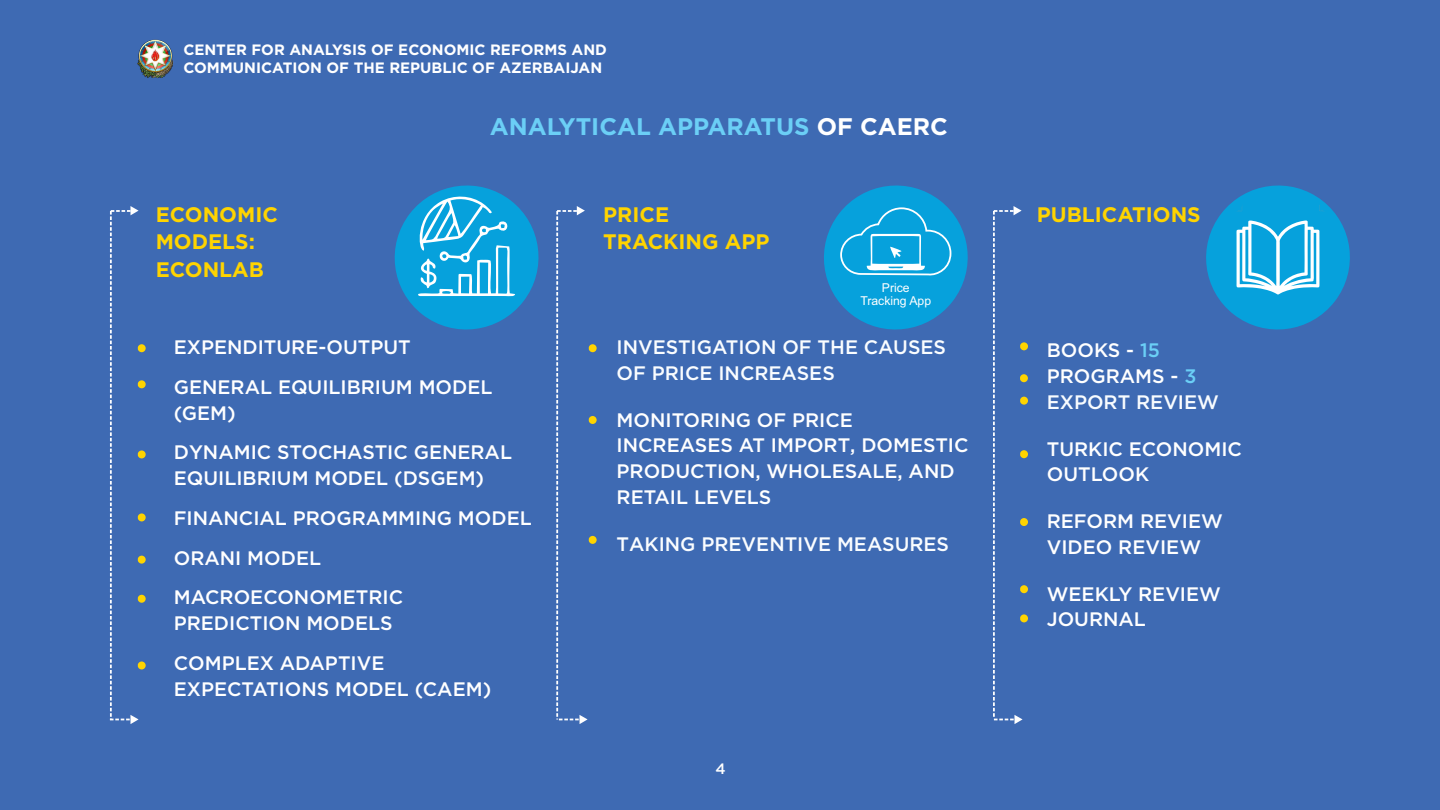
<style>
.page{position:relative;width:1440px;height:810px;background:#3e6ab3}
.page>*{position:absolute;margin:0;border:0;box-sizing:border-box;transform-origin:0 0}
.t1{font:700 24px "Gotham";color:#6bcff6}
.t2{font:700 21px/27.8px "Gotham";color:#ffd400}
.t3{font:500 19.5px/25.7px "Gotham";color:#fff}
.t4{font:500 19.5px/25.7px "Gotham";color:#fafdff}
.t5{font:700 15px/18px "Gotham";color:#fff}
.t6{font:500 15px "Gotham";color:#fff}
.t7{font:12.23px/13.6px "Arial";color:#fff;text-align:center}
.s1{color:#fff}
.s2{color:#6bcff6}
.s3{color:#f8fcff}
</style>
<div class="page">
<svg style="left:824px;top:185px;width:144px;height:145px"></svg>
<svg style="left:1206px;top:185px;width:144px;height:145px"></svg>
<svg style="left:394px;top:185px;width:203px;height:539px"></svg>
<svg style="left:110px;top:206px;width:36px;height:518px"></svg>
<svg style="left:993px;top:206px;width:35px;height:518px"></svg>
<img style="left:137px;top:39px;width:37px;height:40px">
<p class="t5" style="left:183px;top:42px;width:425px">CENTER FOR ANALYSIS OF ECONOMIC REFORMS AND<br>COMMUNICATION OF THE REPUBLIC OF AZERBAIJAN</p>
<p class="t2" style="left:156px;top:201px;width:124px">ECONOMIC<br>MODELS:<br>ECONLAB</p>
<p class="t1" style="left:490px;top:116px;width:460px">ANALYTICAL APPARATUS <span class="s1">OF CAERC</span></p>
<p class="t2" style="left:603px;top:201px;width:168px">PRICE<br>TRACKING APP</p>
<p class="t2" style="left:1037px;top:201px;width:165px">PUBLICATIONS</p>
<p class="t3" style="left:174px;top:328px;width:320px;line-height:39.8px">EXPENDITURE-OUTPUT<br>GENERAL EQUILIBRIUM MODEL</p>
<p class="t3" style="left:174px;top:394px;width:340px;line-height:39.8px">(GEM)<br>DYNAMIC STOCHASTIC GENERAL</p>
<p class="t3" style="left:174px;top:459px;width:360px;line-height:39.8px">EQUILIBRIUM MODEL (DSGEM)<br>FINANCIAL PROGRAMMING MODEL<br>ORANI MODEL<br>MACROECONOMETRIC</p>
<p class="t3" style="left:174px;top:605px;width:220px;line-height:39.8px">PREDICTION MODELS<br>COMPLEX ADAPTIVE</p>
<p class="t3" style="left:174px;top:677px;width:319px">EXPECTATIONS MODEL (CAEM)</p>
<p class="t7" style="left:860px;top:282px;width:72px">Price<br>Tracking App</p>
<p class="t4" style="left:617px;top:335px;width:331px">INVESTIGATION OF THE CAUSES<br>OF PRICE INCREASES</p>
<p class="t3" style="left:617px;top:408px;width:353px">MONITORING OF PRICE<br>INCREASES AT IMPORT, DOMESTIC<br>PRODUCTION, WHOLESALE, AND<br>RETAIL LEVELS</p>
<p class="t4" style="left:617px;top:532px;width:334px">TAKING PREVENTIVE MEASURES</p>
<p class="t6" style="left:715px;top:762px;width:12px">4</p>
<p class="t3" style="left:1047px;top:339px;width:174px">BOOKS - <span class="s2">15<br></span>PROGRAMS - <span class="s2">3<br></span><span class="s3">EXPORT REV</span>I<span class="s3">EW</span></p>
<p class="t3" style="left:1047px;top:437px;width:197px">TURKIC ECONOMIC<br>OUTLOOK</p>
<p class="t3" style="left:1047px;top:510px;width:178px">REFORM REVIEW<br>VIDEO REVIEW</p>
<p class="t3" style="left:1047px;top:582px;width:176px">WEEKLY REVIEW<br>JOURNAL</p>
</div>
